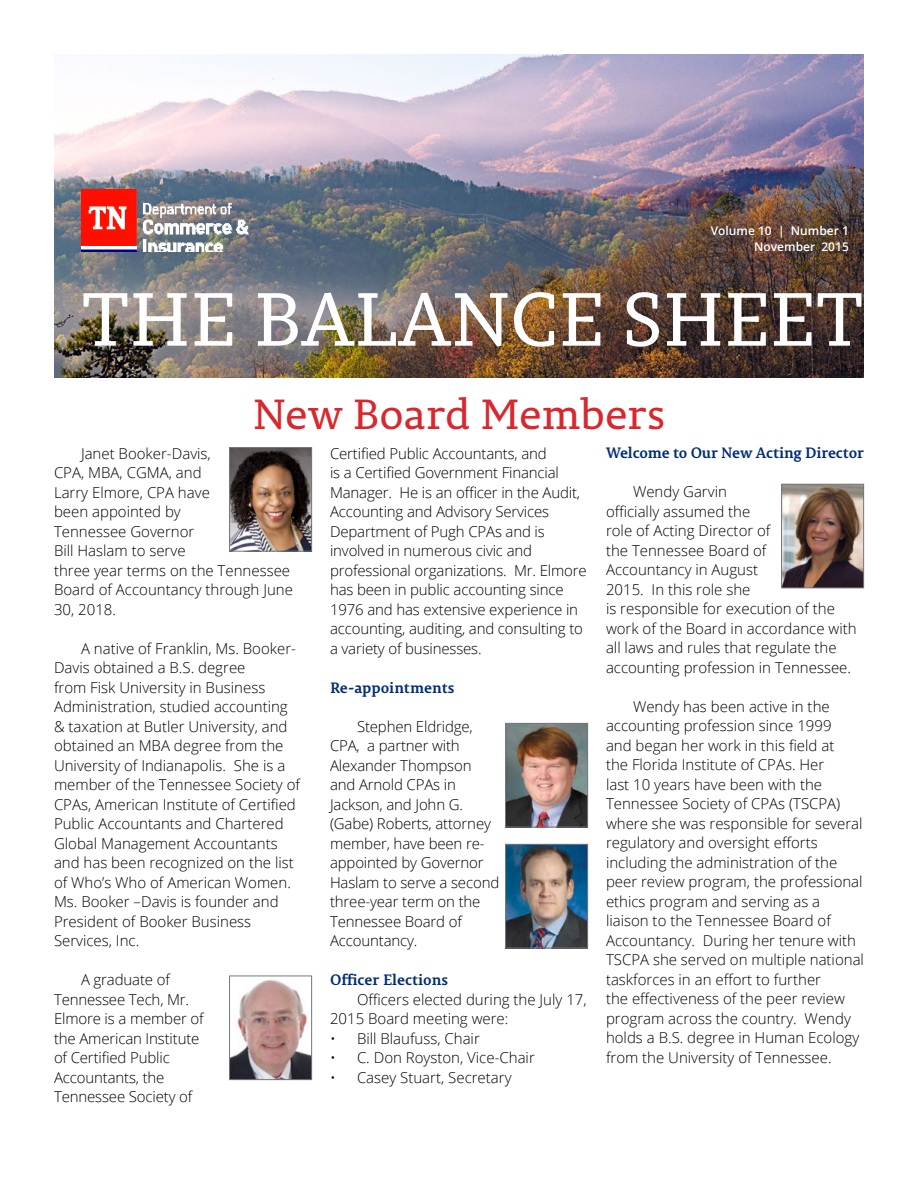
<style>
.page{position:relative;width:918px;height:1188px;background:#fff}
.page>*{position:absolute;margin:0;border:0;box-sizing:border-box;transform-origin:0 0}
.t1{font:75px "Permian Slab Serif Typeface";color:#fff}
.t2{font:42px "Permian Slab Serif Typeface";color:#d9272e}
.t3{font:300 15px/19.5px "Open Sans";color:#000}
.t4{font:700 15px "Permian Slab Serif Typeface";letter-spacing:-.01em;color:#002d73}
.t5{font:600 12px/16.5px "Open Sans";color:#fff;text-align:right}
</style>
<div class="page">
<img style="left:54px;top:54px;width:810px;height:324px">
<img style="left:81px;top:189px;width:167px;height:63px">
<img style="left:231px;top:449px;width:79px;height:101px">
<div style="left:229px;top:447px;width:83px;height:105px;border:1px solid #77777a"></div>
<img style="left:231px;top:980px;width:79px;height:98px">
<div style="left:229px;top:976px;width:83px;height:104px;border:1px solid #77777a"></div>
<img style="left:507px;top:725px;width:79px;height:100px">
<div style="left:505px;top:723px;width:83px;height:104px;border:1px solid #77777a"></div>
<img style="left:507px;top:846px;width:79px;height:100px">
<div style="left:505px;top:844px;width:83px;height:104px;border:1px solid #77777a"></div>
<img style="left:783px;top:486px;width:79px;height:100px">
<div style="left:781px;top:484px;width:83px;height:104px;border:1px solid #77777a"></div>
<p class="t5" style="left:711px;top:222px;width:140px">Volume 10 | Number 1<br>November 2015</p>
<h1 class="t1" style="left:81px;top:260px;width:784px">THE BALANCE SHEET</h1>
<h2 class="t2" style="left:253px;top:381px;width:414px">New Board Members</h2>
<p class="t3" style="left:54px;top:443px;width:241px;text-indent:27px">Janet Booker-Davis,<br>CPA, MBA, CGMA, and<br>Larry Elmore, CPA have<br>been appointed by<br>Tennessee Governor<br>Bill Haslam to serve<br>three year terms on the Tennessee<br>Board of Accountancy through June<br>30, 2018.</p>
<p class="t3" style="left:54px;top:638px;width:248px;text-indent:27px">A native of Franklin, Ms. Booker-<br>Davis obtained a B.S. degree<br>from Fisk University in Business<br>Administration, studied accounting &amp; taxation at Butler University, and obtained an MBA degree from the<br>University of Indianapolis. She is a member of the Tennessee Society of<br>CPAs, American Institute of Certified<br>Public Accountants and Chartered<br>Global Management Accountants and has been recognized on the list of Who’s Who of American Women.<br>Ms. Booker –Davis is founder and<br>President of Booker Business<br>Services, Inc.</p>
<p class="t3" style="left:54px;top:970px;width:151px;text-indent:27px">A graduate of<br>Tennessee Tech, Mr.<br>Elmore is a member of the American Institute of Certified Public<br>Accountants, the<br>Tennessee Society of</p>
<p class="t4" style="left:606px;top:441px;width:259px">Welcome to Our New Acting Director</p>
<p class="t3" style="left:606px;top:482px;width:252px;text-indent:27px">Wendy Garvin<br>officially assumed the<br>role of Acting Director of<br>the Tennessee Board of<br>Accountancy in August<br>2015. In this role she<br>is responsible for execution of the work of the Board in accordance with all laws and rules that regulate the accounting profession in Tennessee.</p>
<p class="t3" style="left:606px;top:696px;width:260px;text-indent:27px">Wendy has been active in the accounting profession since 1999<br>and began her work in this field at<br>the Florida Institute of CPAs. Her<br>last 10 years have been with the Tennessee Society of CPAs (TSCPA) where she was responsible for several regulatory and oversight efforts including the administration of the peer review program, the professional ethics program and serving as a liaison to the Tennessee Board of Accountancy. During her tenure with TSCPA she served on multiple national taskforces in an effort to further<br>the effectiveness of the peer review program across the country. Wendy holds a B.S. degree in Human Ecology from the University of Tennessee.</p>
<p class="t3" style="left:330px;top:443px;width:258px">Certified Public Accountants, and<br>is a Certified Government Financial Manager. He is an officer in the Audit, Accounting and Advisory Services Department of Pugh CPAs and is involved in numerous civic and professional organizations. Mr. Elmore has been in public accounting since 1976 and has extensive experience in accounting, auditing, and consulting to a variety of businesses.</p>
<p class="t4" style="left:330px;top:675px;width:126px">Re-appointments</p>
<p class="t3" style="left:330px;top:716px;width:171px;text-indent:27px">Stephen Eldridge,<br>CPA, a partner with<br>Alexander Thompson and Arnold CPAs in<br>Jackson, and John G. (Gabe) Roberts, attorney member, have been re&shy;appointed by Governor<br>Haslam to serve a second three-year term on the<br>Tennessee Board of<br>Accountancy.</p>
<p class="t4" style="left:330px;top:967px;width:120px">Officer Elections</p>
<p class="t3" style="left:330px;top:989px;width:258px;text-indent:27px">Officers elected during the July 17,<br>2015 Board meeting were:</p>
<p class="t3" style="left:330px;top:1028px;width:151px">• Bill Blaufuss, Chair</p>
<p class="t3" style="left:330px;top:1048px;width:206px">• C. Don Royston, Vice-Chair</p>
<p class="t3" style="left:330px;top:1067px;width:183px">• Casey Stuart, Secretary</p>
</div>
